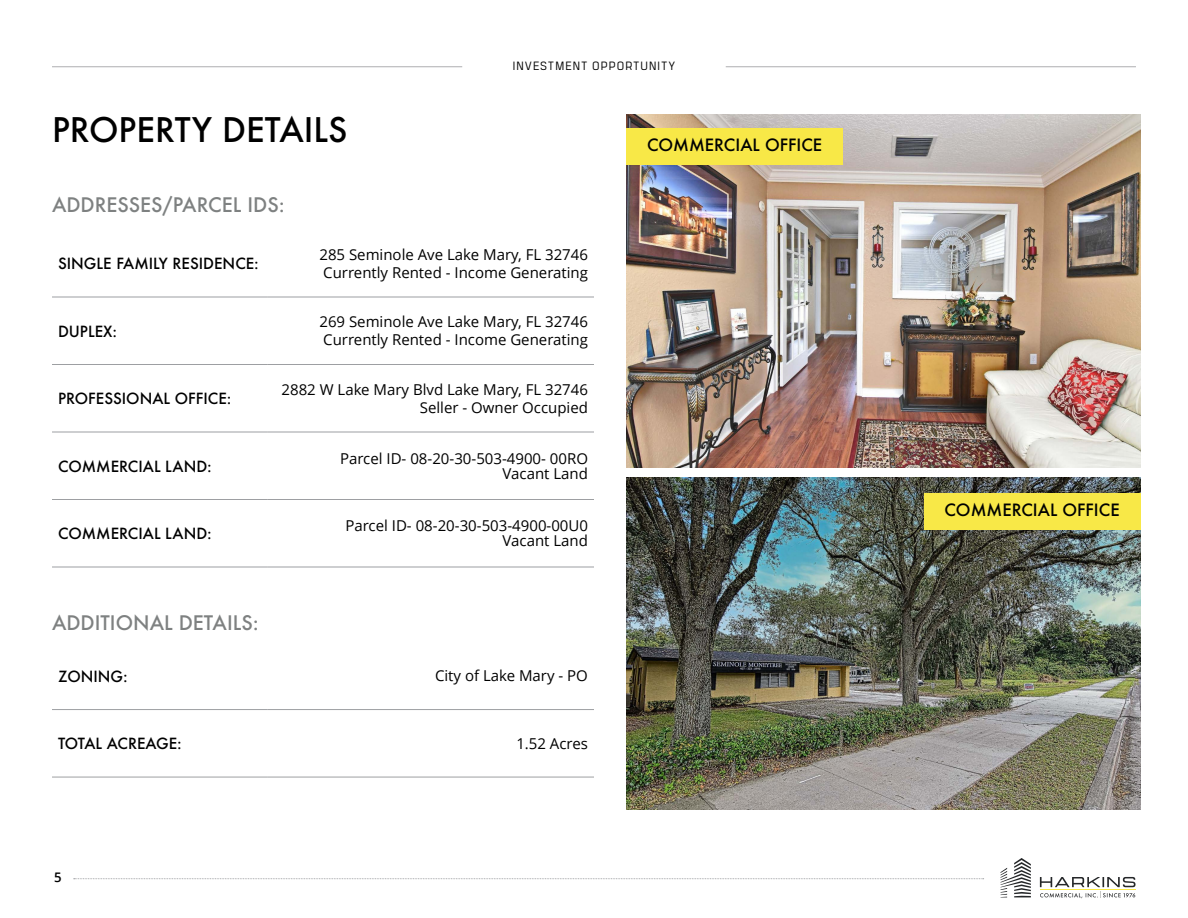
<style>
.page{position:relative;width:1188px;height:918px;background:#fff}
.page>*{position:absolute;margin:0;border:0;box-sizing:border-box;transform-origin:0 0}
.t1{font:500 33px "Futura";color:#000}
.t2{font:500 19.5px "Futura";color:#7e8181}
.t3{font:500 16.5px "Futura";color:#000101}
.t4{font:15px/18px "Open Sans";color:#000;text-align:right}
.t5{font:500 15px "Futura";color:#000}
.t6{font:600 13.2px "Open Sans";color:#000}
.t7{font:500 12px "Manifold CF";letter-spacing:.09em;color:#000}
</style>
<div class="page">
<svg style="left:1001px;top:858px;width:30px;height:40px"></svg>
<svg style="left:1040px;top:877px;width:96px;height:21px"></svg>
<svg style="left:74px;top:878px;width:910px;height:1px"></svg>
<hr style="left:52px;top:66px;width:410px;height:1px;background:#aeafb1">
<hr style="left:726px;top:66px;width:410px;height:1px;background:#aeafb1">
<img style="left:626px;top:115px;width:514px;height:352px">
<hr style="left:52px;top:297px;width:216px;height:1px;background:#9d9fa2">
<hr style="left:268px;top:297px;width:326px;height:1px;background:#9d9fa2">
<hr style="left:52px;top:364px;width:216px;height:1px;background:#9d9fa2">
<hr style="left:52px;top:432px;width:216px;height:1px;background:#9d9fa2">
<hr style="left:268px;top:364px;width:326px;height:1px;background:#9d9fa2">
<hr style="left:268px;top:432px;width:326px;height:1px;background:#9d9fa2">
<hr style="left:52px;top:499px;width:216px;height:1px;background:#9d9fa2">
<hr style="left:268px;top:499px;width:326px;height:1px;background:#9d9fa2">
<hr style="left:52px;top:567px;width:216px;height:1px;background:#9d9fa2">
<hr style="left:268px;top:567px;width:326px;height:1px;background:#9d9fa2">
<img style="left:626px;top:478px;width:514px;height:332px">
<hr style="left:52px;top:709px;width:216px;height:1px;background:#9d9fa2">
<hr style="left:268px;top:709px;width:326px;height:1px;background:#9d9fa2">
<hr style="left:52px;top:777px;width:216px;height:1px;background:#9d9fa2">
<hr style="left:268px;top:777px;width:326px;height:1px;background:#9d9fa2">
<div style="left:924px;top:494px;width:216px;height:36px;background:#f8e847"></div>
<div style="left:626px;top:128px;width:217px;height:37px;background:#f8e847"></div>
<h1 class="t1" style="left:52px;top:107px;width:297px">PROPERTY DETAILS</h1>
<h2 class="t2" style="left:52px;top:191px;width:234px">ADDRESSES/PARCEL IDS:</h2>
<p class="t7" style="left:513px;top:57px;width:164px">INVESTMENT OPPORTUNITY</p>
<p class="t3" style="left:647px;top:133px;width:177px">COMMERCIAL OFFICE</p>
<p class="t5" style="left:58px;top:253px;width:202px">SINGLE FAMILY RESIDENCE:</p>
<p class="t4" style="left:319px;top:245px;width:270px;text-align:left">285 Seminole Ave Lake Mary, FL 32746<br>Currently Rented - Income Generating</p>
<p class="t5" style="left:58px;top:321px;width:61px">DUPLEX:</p>
<p class="t4" style="left:319px;top:313px;width:270px;text-align:left">269 Seminole Ave Lake Mary, FL 32746<br>Currently Rented - Income Generating</p>
<p class="t5" style="left:58px;top:389px;width:175px">PROFESSIONAL OFFICE:</p>
<p class="t4" style="left:282px;top:380px;width:308px">2882 W Lake Mary Blvd Lake Mary, FL 32746<br>Seller - Owner Occupied</p>
<p class="t5" style="left:58px;top:456px;width:155px">COMMERCIAL LAND:</p>
<p class="t4" style="left:340px;top:451px;width:250px;line-height:15px">Parcel ID- 08-20-30-503-4900- 00RO<br>Vacant Land</p>
<p class="t5" style="left:58px;top:524px;width:155px">COMMERCIAL LAND:</p>
<p class="t4" style="left:345px;top:518px;width:244px;line-height:15px">Parcel ID- 08-20-30-503-4900-00U0<br>Vacant Land</p>
<h2 class="t2" style="left:52px;top:610px;width:208px">ADDITIONAL DETAILS:</h2>
<p class="t5" style="left:58px;top:666px;width:71px">ZONING:</p>
<p class="t4" style="left:435px;top:667px;width:154px">City of Lake Mary - PO</p>
<p class="t5" style="left:58px;top:734px;width:125px">TOTAL ACREAGE:</p>
<p class="t4" style="left:516px;top:734px;width:73px">1.52 Acres</p>
<p class="t6" style="left:54px;top:868px;width:9px">5</p>
<p class="t3" style="left:944px;top:499px;width:177px">COMMERCIAL OFFICE</p>
</div>
